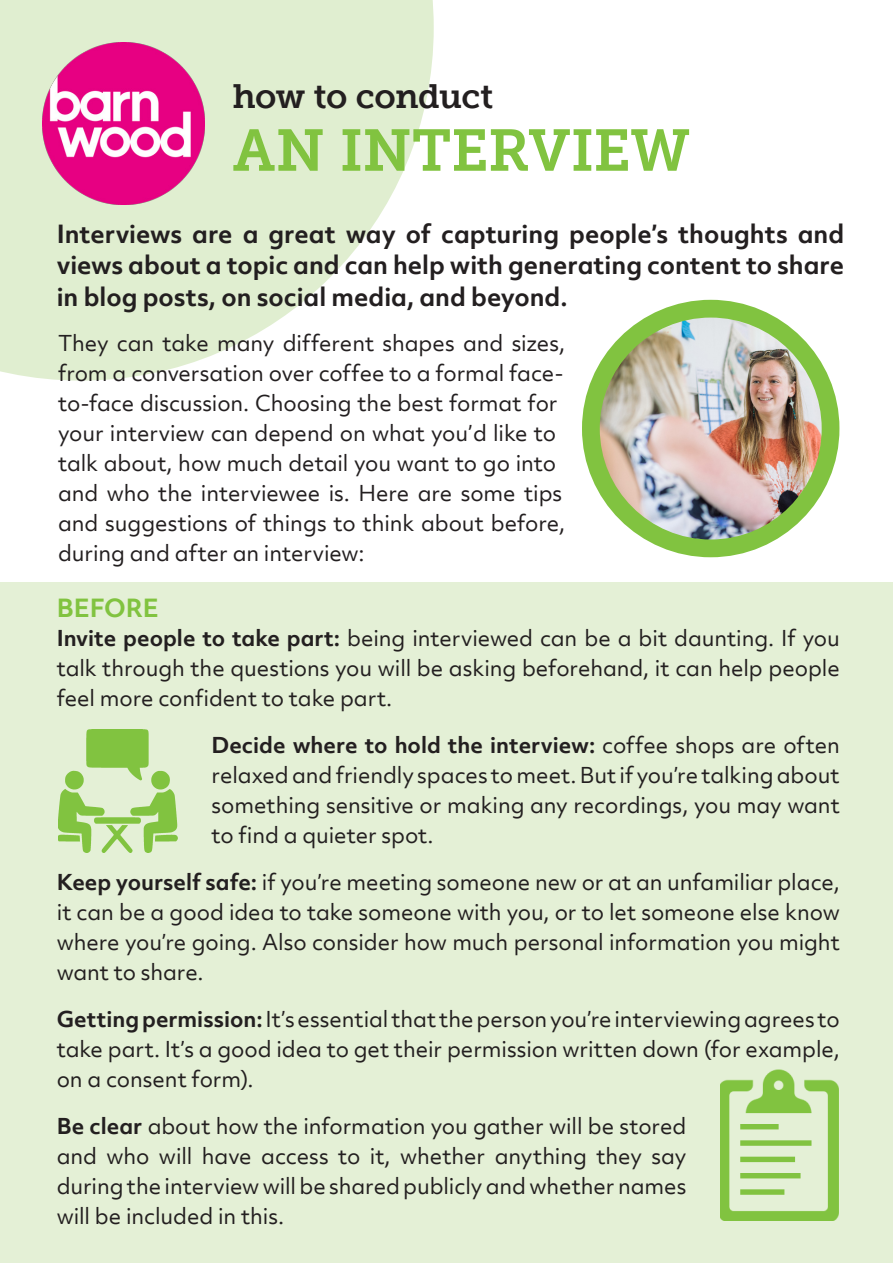
<style>
.page{position:relative;width:893px;height:1263px;background:#fff}
.page>*{position:absolute;margin:0;border:0;box-sizing:border-box;transform-origin:0 0}
.t1{font:58.5px "Museo Slab 700";letter-spacing:-.005em;color:#81c340}
.t2{font:33.9px "Museo Slab 700";letter-spacing:-.015em;color:#231f20}
.t3{font:700 24px/31.5px "Objektiv Mk 2";color:#231f20;text-align:justify}
.t4{font:700 24px "Objektiv Mk 2";letter-spacing:-.01em;color:#81c340}
.t5{font:21px/30px "Objektiv Mk 2";letter-spacing:-.005em;color:#231f20;text-align:justify}
.s1{font-weight:700}
</style>
<div class="page">
<div style="left:0;top:583px;width:893px;height:680px;background:#e4f0d6"></div>
<svg style="left:0;top:0;width:434px;height:381px;fill:#e0eed0"></svg>
<img style="left:43px;top:43px;width:161px;height:161px">
<img style="left:591px;top:314px;width:240px;height:227px">
<div style="left:582px;top:300px;width:257px;height:257px;border:18px solid #81c340;border-radius:50%"></div>
<svg style="left:58px;top:729px;width:120px;height:123px"></svg>
<svg style="left:720px;top:1069px;width:119px;height:151px"></svg>
<p class="t2" style="left:233px;top:77px;width:262px">how to conduct</p>
<p class="t1" style="left:233px;top:117px;width:459px">AN INTERVIEW</p>
<p class="t3" style="left:57px;top:218px;width:789px">Interviews are a great way of capturing people’s thoughts and views about a topic and can help with generating content to share in blog posts, on social media, and beyond.</p>
<p class="t5" style="left:58px;top:328px;width:509px;text-align:left">They can take many different shapes and sizes, from a conversation over coffee to a formal face&shy;to-face discussion. Choosing the best format for your interview can depend on what you’d like to talk about, how much detail you want to go into and who the interviewee is. Here are some tips and suggestions of things to think about before, during and after an interview:</p>
<p class="t4" style="left:57px;top:591px;width:104px">BEFORE</p>
<p class="t5" style="left:57px;top:623px;width:785px"><span class="s1">Invite people to take part:</span> being interviewed can be a bit daunting. If you talk through the questions you will be asking beforehand, it can help people feel more confident to take part.</p>
<p class="t5" style="left:212px;top:730px;width:630px"><span class="s1">Decide where to hold the interview:</span> coffee shops are often relaxed and friendly spaces to meet. But if you’re talking about something sensitive or making any recordings, you may want to find a quieter spot.</p>
<p class="t5" style="left:57px;top:867px;width:785px"><span class="s1">Keep yourself safe:</span> if you’re meeting someone new or at an unfamiliar place, it can be a good idea to take someone with you, or to let someone else know where you’re going. Also consider how much personal information you might want to share.</p>
<p class="t5" style="left:57px;top:1004px;width:785px"><span class="s1">Getting permission:</span> It’s essential that the person you’re interviewing agrees to take part. It’s a good idea to get their permission written down (for example, on a consent form).</p>
<p class="t5" style="left:57px;top:1111px;width:631px"><span class="s1">Be clear</span> about how the information you gather will be stored and who will have access to it, whether anything they say during the interview will be shared publicly and whether names will be included in this.</p>
</div>
